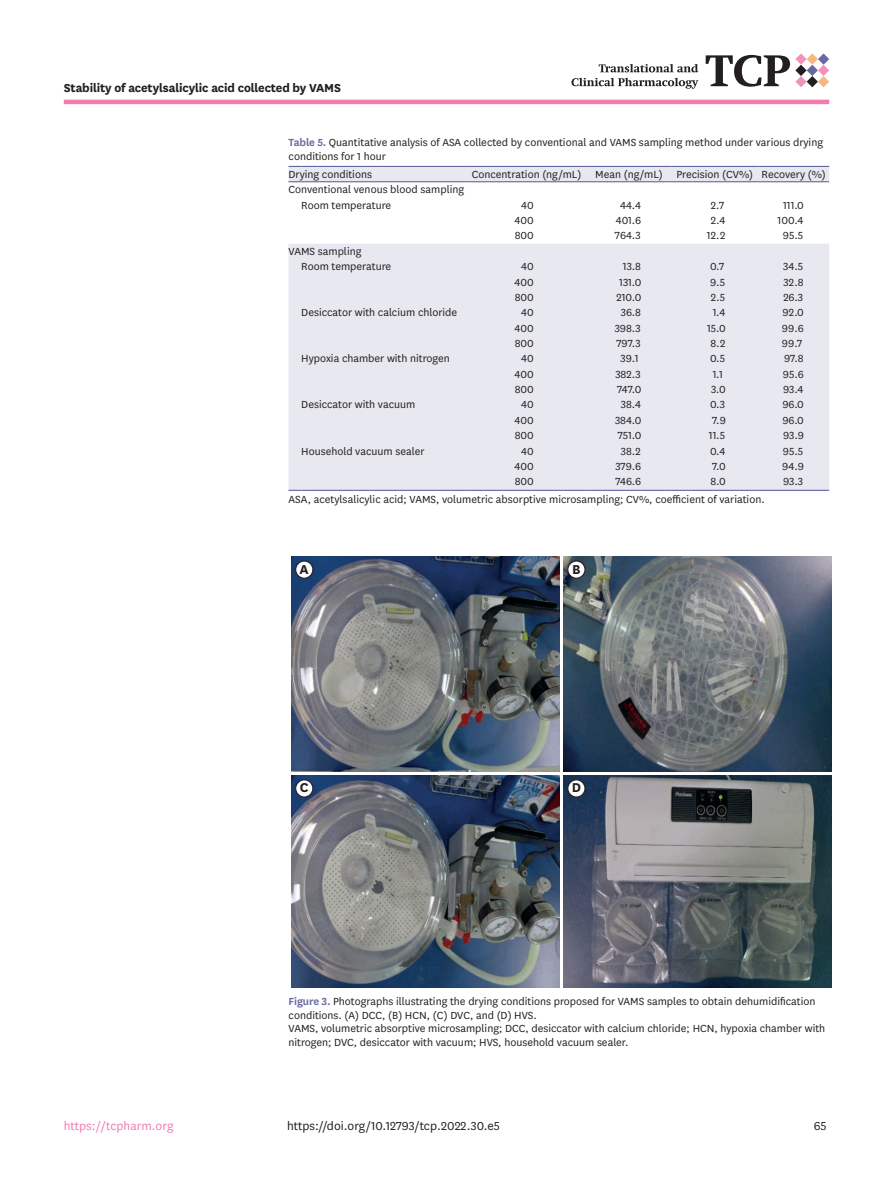
<style>
.page{position:relative;width:893px;height:1191px;background:#fff}
.page>*{position:absolute;margin:0;border:0;box-sizing:border-box;transform-origin:0 0}
.t1{font:700 15px "National";color:#231f20}
.alt-title-type{font:700 13.5px "National";letter-spacing:-.01em;color:#231f20}
.doi_running_footer{font:13.5px "National";color:#231f20}
.t2{font:13.5px "National";color:#f17cb0}
.tbody_entry{font:12px "National";color:#231f20}
.fig_caption{font:12px/13.5px "National";color:#231f20}
.table-wrap_caption{font:12px/13.5px "National";color:#231f20}
.table-wrap-foot_p_fi{font:12px "National";color:#231f20}
.thead_entry{font:12px "National";color:#231f20}
.s1{font-weight:600;color:#6869a4}
</style>
<div class="page">
<hr style="left:64px;top:100px;width:765px;height:4px;background:#f17cb0">
<svg style="left:706px;top:53px;width:123px;height:34px"></svg>
<svg style="left:599px;top:64px;width:99px;height:8px"></svg>
<svg style="left:571px;top:78px;width:127px;height:11px"></svg>
<svg style="left:289px;top:167px;width:540px;height:323px;fill:#e8e8f1"></svg>
<svg style="left:289px;top:166px;width:12px;height:1px"></svg>
<hr style="left:301px;top:166px;width:165px;height:1px;background:#5a5d9d">
<hr style="left:466px;top:166px;width:121px;height:1px;background:#5a5d9d">
<hr style="left:587px;top:166px;width:84px;height:1px;background:#5a5d9d">
<hr style="left:671px;top:166px;width:87px;height:1px;background:#5a5d9d">
<hr style="left:758px;top:166px;width:71px;height:1px;background:#5a5d9d">
<svg style="left:289px;top:181px;width:12px;height:1px"></svg>
<hr style="left:301px;top:181px;width:165px;height:1px;background:#5a5d9d">
<hr style="left:466px;top:181px;width:121px;height:1px;background:#5a5d9d">
<hr style="left:587px;top:181px;width:84px;height:1px;background:#5a5d9d">
<hr style="left:671px;top:181px;width:87px;height:1px;background:#5a5d9d">
<hr style="left:758px;top:181px;width:71px;height:1px;background:#5a5d9d">
<svg style="left:289px;top:490px;width:12px;height:1px"></svg>
<hr style="left:301px;top:490px;width:165px;height:1px;background:#5a5d9d">
<hr style="left:466px;top:490px;width:121px;height:1px;background:#5a5d9d">
<hr style="left:587px;top:490px;width:84px;height:1px;background:#5a5d9d">
<hr style="left:671px;top:490px;width:87px;height:1px;background:#5a5d9d">
<hr style="left:758px;top:490px;width:71px;height:1px;background:#5a5d9d">
<img style="left:291px;top:557px;width:268px;height:214px">
<img style="left:564px;top:557px;width:267px;height:214px">
<img style="left:291px;top:775px;width:268px;height:212px">
<img style="left:564px;top:775px;width:267px;height:212px">
<div style="left:296px;top:561px;width:17px;height:17px;background:#fff;border-radius:50%"></div>
<div style="left:295px;top:560px;width:18px;height:19px;border:1px solid #231f20;border-radius:50%"></div>
<div style="left:568px;top:561px;width:17px;height:17px;background:#fff;border-radius:50%"></div>
<div style="left:567px;top:560px;width:19px;height:19px;border:1px solid #231f20;border-radius:50%"></div>
<div style="left:296px;top:780px;width:17px;height:17px;background:#fff;border-radius:50%"></div>
<div style="left:295px;top:779px;width:18px;height:18px;border:1px solid #231f20;border-radius:50%"></div>
<div style="left:568px;top:780px;width:17px;height:17px;background:#fff;border-radius:50%"></div>
<div style="left:567px;top:779px;width:19px;height:18px;border:1px solid #231f20;border-radius:50%"></div>
<p class="alt-title-type" style="left:64px;top:78px;width:279px">Stability of acetylsalicylic acid collected by VAMS</p>
<p class="table-wrap_caption" style="left:289px;top:135px;width:536px"><span class="s1">Table 5.</span> Quantitative analysis of ASA collected by conventional and VAMS sampling method under various drying conditions for 1 hour</p>
<p class="thead_entry" style="left:289px;top:166px;width:85px">Drying conditions</p>
<p class="thead_entry" style="left:472px;top:166px;width:111px">Concentration (ng/mL)</p>
<p class="thead_entry" style="left:595px;top:166px;width:69px">Mean (ng/mL)</p>
<p class="thead_entry" style="left:676px;top:166px;width:78px">Precision (CV%)</p>
<p class="thead_entry" style="left:762px;top:166px;width:66px">Recovery (%)</p>
<p class="tbody_entry" style="left:289px;top:182px;width:177px">Conventional venous blood sampling</p>
<p class="tbody_entry" style="left:301px;top:197px;width:91px">Room temperature</p>
<p class="tbody_entry" style="left:521px;top:197px;width:14px">40</p>
<p class="tbody_entry" style="left:620px;top:197px;width:23px">44.4</p>
<p class="tbody_entry" style="left:711px;top:197px;width:15px">2.7</p>
<p class="tbody_entry" style="left:783px;top:197px;width:22px">111.0</p>
<p class="tbody_entry" style="left:515px;top:213px;width:21px">400</p>
<p class="tbody_entry" style="left:616px;top:213px;width:27px">401.6</p>
<p class="tbody_entry" style="left:711px;top:213px;width:16px">2.4</p>
<p class="tbody_entry" style="left:778px;top:213px;width:27px">100.4</p>
<p class="tbody_entry" style="left:515px;top:228px;width:21px">800</p>
<p class="tbody_entry" style="left:615px;top:228px;width:27px">764.3</p>
<p class="tbody_entry" style="left:707px;top:228px;width:20px">12.2</p>
<p class="tbody_entry" style="left:783px;top:228px;width:22px">95.5</p>
<p class="tbody_entry" style="left:289px;top:243px;width:74px">VAMS sampling</p>
<p class="tbody_entry" style="left:301px;top:259px;width:91px">Room temperature</p>
<p class="tbody_entry" style="left:521px;top:259px;width:14px">40</p>
<p class="tbody_entry" style="left:623px;top:259px;width:20px">13.8</p>
<p class="tbody_entry" style="left:710px;top:259px;width:16px">0.7</p>
<p class="tbody_entry" style="left:783px;top:259px;width:21px">34.5</p>
<p class="tbody_entry" style="left:515px;top:274px;width:21px">400</p>
<p class="tbody_entry" style="left:619px;top:274px;width:24px">131.0</p>
<p class="tbody_entry" style="left:710px;top:274px;width:17px">9.5</p>
<p class="tbody_entry" style="left:784px;top:274px;width:21px">32.8</p>
<p class="tbody_entry" style="left:515px;top:289px;width:21px">800</p>
<p class="tbody_entry" style="left:616px;top:289px;width:26px">210.0</p>
<p class="tbody_entry" style="left:711px;top:289px;width:16px">2.5</p>
<p class="tbody_entry" style="left:783px;top:289px;width:21px">26.3</p>
<p class="tbody_entry" style="left:301px;top:305px;width:157px">Desiccator with calcium chloride</p>
<p class="tbody_entry" style="left:521px;top:305px;width:14px">40</p>
<p class="tbody_entry" style="left:621px;top:305px;width:22px">36.8</p>
<p class="tbody_entry" style="left:713px;top:305px;width:14px">1.4</p>
<p class="tbody_entry" style="left:783px;top:305px;width:23px">92.0</p>
<p class="tbody_entry" style="left:515px;top:320px;width:21px">400</p>
<p class="tbody_entry" style="left:615px;top:320px;width:27px">398.3</p>
<p class="tbody_entry" style="left:707px;top:320px;width:20px">15.0</p>
<p class="tbody_entry" style="left:782px;top:320px;width:23px">99.6</p>
<p class="tbody_entry" style="left:515px;top:335px;width:21px">800</p>
<p class="tbody_entry" style="left:616px;top:335px;width:26px">797.3</p>
<p class="tbody_entry" style="left:710px;top:335px;width:16px">8.2</p>
<p class="tbody_entry" style="left:782px;top:335px;width:22px">99.7</p>
<p class="tbody_entry" style="left:301px;top:351px;width:150px">Hypoxia chamber with nitrogen</p>
<p class="tbody_entry" style="left:521px;top:351px;width:14px">40</p>
<p class="tbody_entry" style="left:620px;top:351px;width:20px">39.1</p>
<p class="tbody_entry" style="left:710px;top:351px;width:17px">0.5</p>
<p class="tbody_entry" style="left:784px;top:351px;width:21px">97.8</p>
<p class="tbody_entry" style="left:515px;top:366px;width:21px">400</p>
<p class="tbody_entry" style="left:615px;top:366px;width:27px">382.3</p>
<p class="tbody_entry" style="left:713px;top:366px;width:12px">1.1</p>
<p class="tbody_entry" style="left:783px;top:366px;width:22px">95.6</p>
<p class="tbody_entry" style="left:515px;top:381px;width:21px">800</p>
<p class="tbody_entry" style="left:617px;top:381px;width:26px">747.0</p>
<p class="tbody_entry" style="left:711px;top:381px;width:16px">3.0</p>
<p class="tbody_entry" style="left:783px;top:381px;width:22px">93.4</p>
<p class="tbody_entry" style="left:301px;top:397px;width:116px">Desiccator with vacuum</p>
<p class="tbody_entry" style="left:521px;top:397px;width:14px">40</p>
<p class="tbody_entry" style="left:621px;top:397px;width:22px">38.4</p>
<p class="tbody_entry" style="left:710px;top:397px;width:16px">0.3</p>
<p class="tbody_entry" style="left:782px;top:397px;width:23px">96.0</p>
<p class="tbody_entry" style="left:515px;top:412px;width:21px">400</p>
<p class="tbody_entry" style="left:615px;top:412px;width:28px">384.0</p>
<p class="tbody_entry" style="left:712px;top:412px;width:15px">7.9</p>
<p class="tbody_entry" style="left:782px;top:412px;width:23px">96.0</p>
<p class="tbody_entry" style="left:515px;top:428px;width:21px">800</p>
<p class="tbody_entry" style="left:618px;top:428px;width:25px">751.0</p>
<p class="tbody_entry" style="left:709px;top:428px;width:18px">11.5</p>
<p class="tbody_entry" style="left:783px;top:428px;width:22px">93.9</p>
<p class="tbody_entry" style="left:301px;top:443px;width:125px">Household vacuum sealer</p>
<p class="tbody_entry" style="left:521px;top:443px;width:14px">40</p>
<p class="tbody_entry" style="left:621px;top:443px;width:21px">38.2</p>
<p class="tbody_entry" style="left:710px;top:443px;width:17px">0.4</p>
<p class="tbody_entry" style="left:783px;top:443px;width:22px">95.5</p>
<p class="tbody_entry" style="left:515px;top:458px;width:21px">400</p>
<p class="tbody_entry" style="left:615px;top:458px;width:27px">379.6</p>
<p class="tbody_entry" style="left:712px;top:458px;width:15px">7.0</p>
<p class="tbody_entry" style="left:782px;top:458px;width:23px">94.9</p>
<p class="tbody_entry" style="left:515px;top:474px;width:21px">800</p>
<p class="tbody_entry" style="left:616px;top:474px;width:27px">746.6</p>
<p class="tbody_entry" style="left:710px;top:474px;width:17px">8.0</p>
<p class="tbody_entry" style="left:783px;top:474px;width:22px">93.3</p>
<p class="table-wrap-foot_p_fi" style="left:289px;top:491px;width:478px">ASA, acetylsalicylic acid; VAMS, volumetric absorptive microsampling; CV%, coefficient of variation.</p>
<p class="t1" style="left:300px;top:558px;width:11px">A</p>
<p class="t1" style="left:572px;top:558px;width:10px">B</p>
<p class="t1" style="left:300px;top:777px;width:10px">C</p>
<p class="t1" style="left:572px;top:777px;width:11px">D</p>
<p class="fig_caption" style="left:289px;top:994px;width:538px"><span class="s1">Figure 3.</span> Photographs illustrating the drying conditions proposed for VAMS samples to obtain dehumidification conditions. (A) DCC, (B) HCN, (C) DVC, and (D) HVS.<br>VAMS, volumetric absorptive microsampling; DCC, desiccator with calcium chloride; HCN, hypoxia chamber with nitrogen; DVC, desiccator with vacuum; HVS, household vacuum sealer.</p>
<p class="t2" style="left:64px;top:1116px;width:111px">https://tcpharm.org</p>
<p class="doi_running_footer" style="left:287px;top:1116px;width:214px">https://doi.org/10.12793/tcp.2022.30.e5</p>
<p class="doi_running_footer" style="left:814px;top:1116px;width:14px">65</p>
</div>
